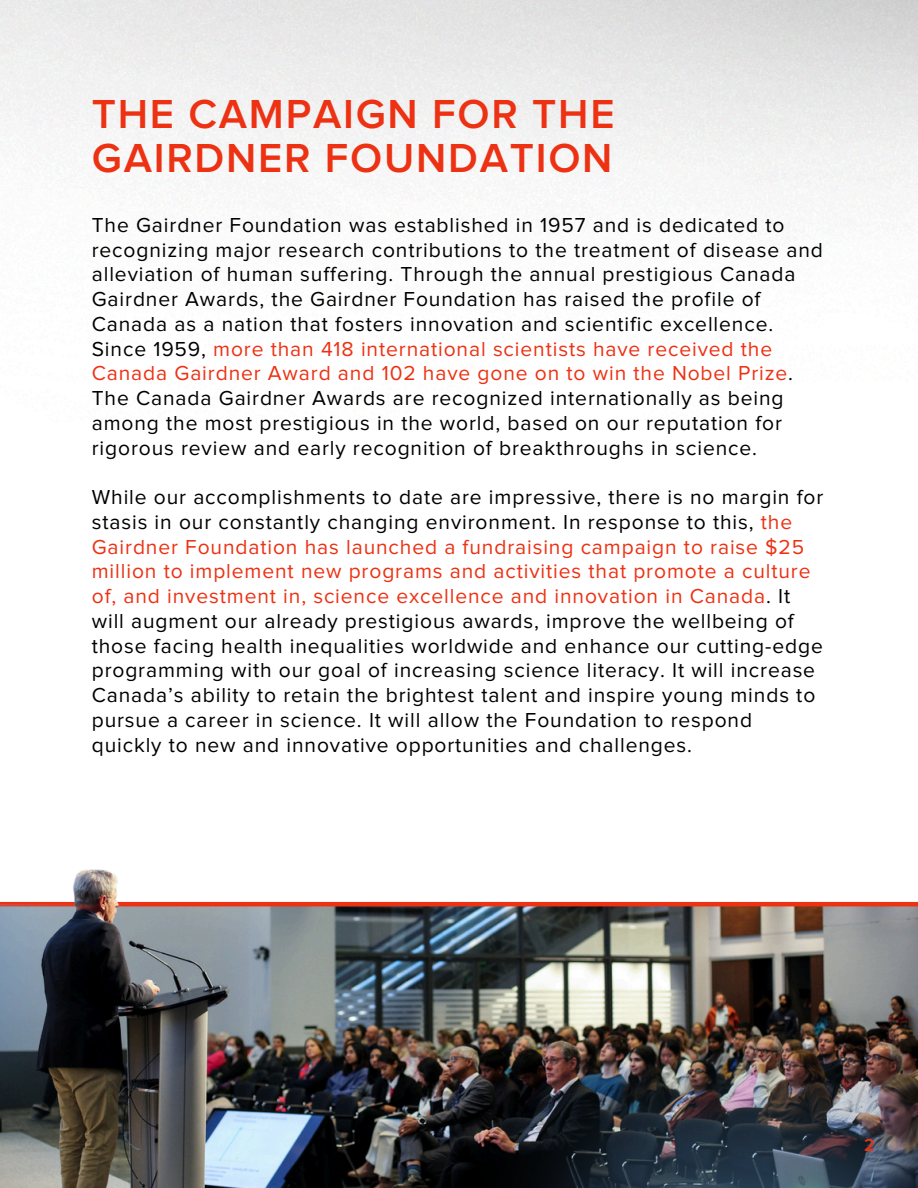
<style>
.page{position:relative;width:918px;height:1188px;background:#fff}
.page>*{position:absolute;margin:0;border:0;box-sizing:border-box;transform-origin:0 0}
.t1{font:600 42px/43.8px "Proxima Nova";letter-spacing:.04em;color:#ed3113}
.t2{font:21px/24.8px "Proxima Nova";letter-spacing:.04em;color:#000}
.t3{font:600 18px "Proxima Nova";color:#ed3113}
.s1{color:#ed3113}
</style>
<div class="page">
<img style="left:0;top:906px;width:918px;height:282px">
<hr style="left:0;top:902px;width:918px;height:4px;background:#ed3113">
<img style="left:0;top:1174px;width:189px;height:13px">
<img style="left:0;top:869px;width:350px;height:305px">
<img style="left:459px;top:990px;width:459px;height:198px">
<p class="t1" style="left:92px;top:94px;width:524px">THE CAMPAIGN FOR THE<br>GAIRDNER FOUNDATION</p>
<p class="t2" style="left:92px;top:213px;width:733px">The Gairdner Foundation was established in 1957 and is dedicated to recognizing major research contributions to the treatment of disease and alleviation of human suffering. Through the annual prestigious Canada Gairdner Awards, the Gairdner Foundation has raised the profile of Canada as a nation that fosters innovation and scientific excellence.<br>Since 1959, <span class="s1">more than 418 international scientists have received the Canada Gairdner Award and 102 have gone on to win the Nobel Prize</span>.<br>The Canada Gairdner Awards are recognized internationally as being among the most prestigious in the world, based on our reputation for rigorous review and early recognition of breakthroughs in science.</p>
<h1 class="t2" style="left:92px;top:486px;width:733px">While our accomplishments to date are impressive, there is no margin for stasis in our constantly changing environment. In response to this, <span class="s1">the Gairdner Foundation has launched a fundraising campaign to raise $25 million to implement new programs and activities that promote a culture of, and investment in, science excellence and innovation in Canada</span>. It will augment our already prestigious awards, improve the wellbeing of those facing health inequalities worldwide and enhance our cutting-edge programming with our goal of increasing science literacy. It will increase Canada’s ability to retain the brightest talent and inspire young minds to pursue a career in science. It will allow the Foundation to respond quickly to new and innovative opportunities and challenges.</h1>
<p class="t3" style="left:864px;top:1137px;width:12px">2</p>
</div>
